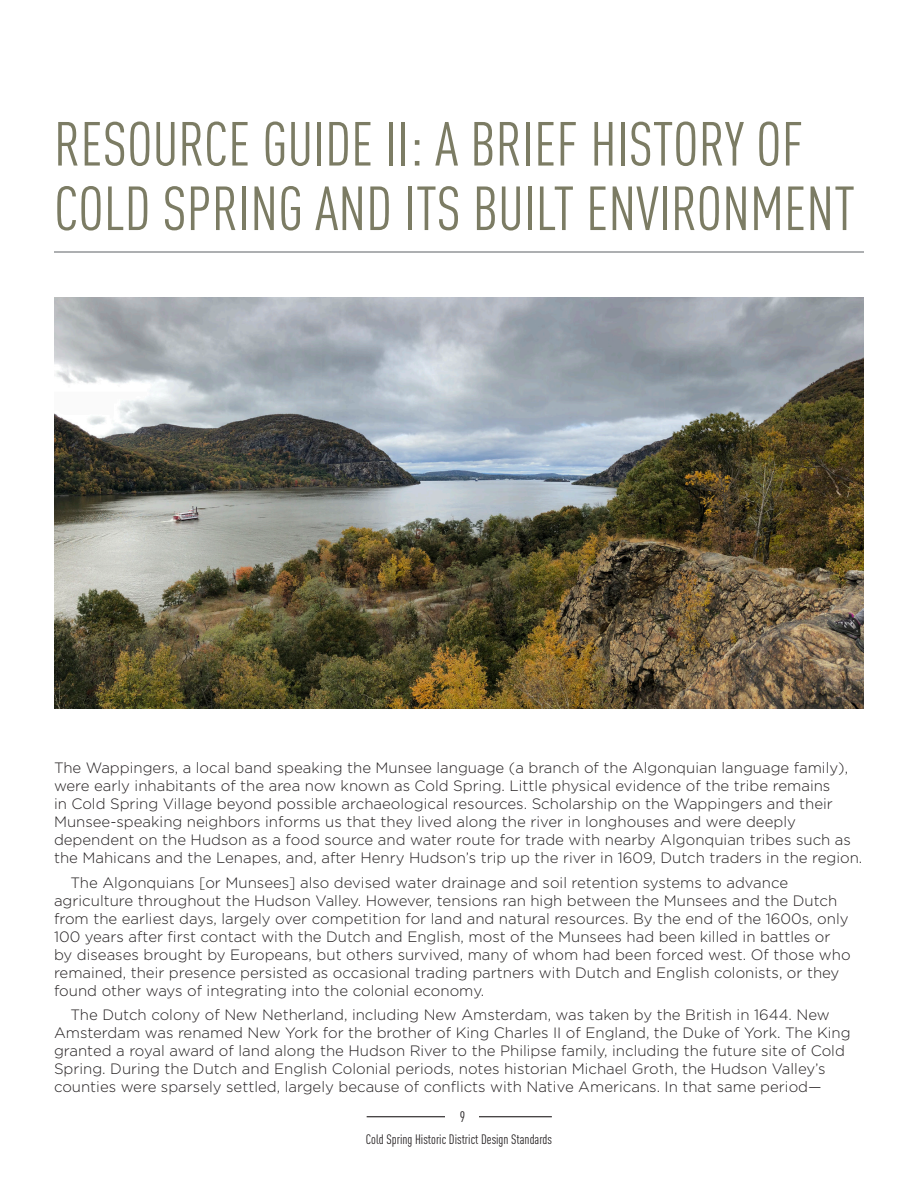
<style>
.page{position:relative;width:918px;height:1188px;background:#fff}
.page>*{position:absolute;margin:0;border:0;box-sizing:border-box;transform-origin:0 0}
.Headline{font:condensed 61.2px/64.5px "DINOT";color:#7c7c64}
.t1{font:300 15px/18px "Gotham";color:#231f20}
.t2{font:condensed 15px "DINOT";color:#231f20}
.t3{font:condensed 13.5px "DINOT";color:#231f20}
</style>
<div class="page">
<hr style="left:367px;top:1116px;width:185px;height:1px;background:#231f20">
<div style="left:446px;top:1110px;width:33px;height:24px;background:#fff"></div>
<hr style="left:54px;top:251px;width:810px;height:2px;background:#939598">
<img style="left:54px;top:297px;width:810px;height:411px">
<p class="Headline" style="left:54px;top:111px;width:802px">RESOURCE GUIDE II: A BRIEF HISTORY OF<br>COLD SPRING AND ITS BUILT ENVIRONMENT</p>
<p class="t1" style="left:54px;top:758px;width:810px">The Wappingers, a local band speaking the Munsee language (a branch of the Algonquian language family), were early inhabitants of the area now known as Cold Spring. Little physical evidence of the tribe remains<br>in Cold Spring Village beyond possible archaeological resources. Scholarship on the Wappingers and their Munsee-speaking neighbors informs us that they lived along the river in longhouses and were deeply dependent on the Hudson as a food source and water route for trade with nearby Algonquian tribes such as the Mahicans and the Lenapes, and, after Henry Hudson’s trip up the river in 1609, Dutch traders in the region.</p>
<p class="t1" style="left:54px;top:873px;width:798px;text-indent:16px">The Algonquians [or Munsees] also devised water drainage and soil retention systems to advance agriculture throughout the Hudson Valley. However, tensions ran high between the Munsees and the Dutch from the earliest days, largely over competition for land and natural resources. By the end of the 1600s, only 100 years after first contact with the Dutch and English, most of the Munsees had been killed in battles or by diseases brought by Europeans, but others survived, many of whom had been forced west. Of those who remained, their presence persisted as occasional trading partners with Dutch and English colonists, or they found other ways of integrating into the colonial economy.</p>
<p class="t1" style="left:54px;top:1006px;width:798px;text-indent:16px">The Dutch colony of New Netherland, including New Amsterdam, was taken by the British in 1644. New Amsterdam was renamed New York for the brother of King Charles II of England, the Duke of York. The King granted a royal award of land along the Hudson River to the Philipse family, including the future site of Cold Spring. During the Dutch and English Colonial periods, notes historian Michael Groth, the Hudson Valley’s counties were sparsely settled, largely because of conflicts with Native Americans. In that same period—</p>
<p class="t2" style="left:460px;top:1108px;width:7px">9</p>
<p class="t3" style="left:366px;top:1132px;width:188px">Cold Spring Historic District Design Standards</p>
</div>
